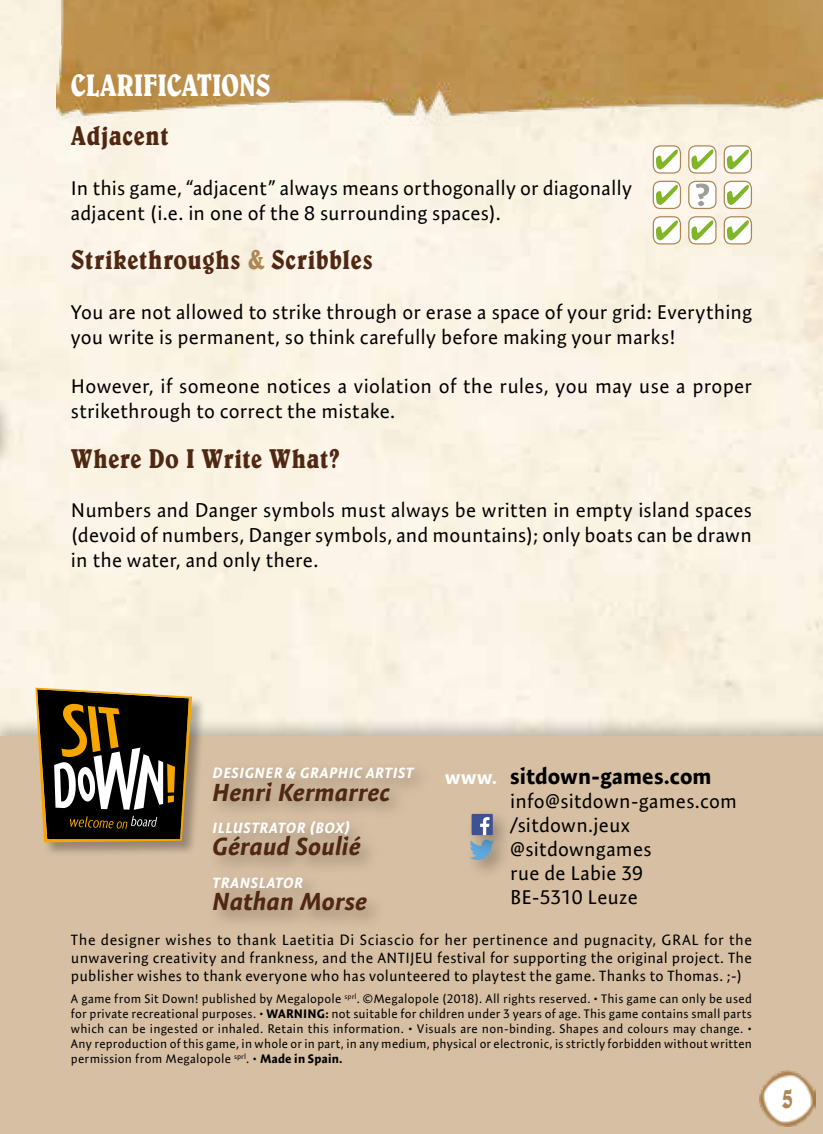
<style>
.page{position:relative;width:823px;height:1134px;background:#fff}
.page>*{position:absolute;margin:0;border:0;box-sizing:border-box;transform-origin:0 0}
.t1{font:condensed 31.5px "Belwe";letter-spacing:-.02em;color:#fff}
.t2{font:condensed 30px "Belwe";color:#af8655}
.t3{font:condensed 27.5px "Belwe";letter-spacing:.015em;color:#4f2712}
.t4{font:italic 700 25px "Expo Sans Pro";letter-spacing:.005em;color:#4f2712}
.t5{font:700 22.5px "Expo Sans Pro";letter-spacing:.005em;color:#000}
.t6{font:20px/24.8px "Expo Sans Pro";letter-spacing:.01em;color:#000}
.t7{font:15px/18px "Expo Sans Pro";letter-spacing:.02em;color:#000;text-align:justify}
.t8{font:italic 700 15px "Expo Sans Pro";letter-spacing:.04em;color:#fff}
.t9{font:12.5px/15px "Expo Sans Pro";letter-spacing:.02em;color:#000;text-align:justify}
.s1{color:#af8655}
.s2{font-size:20px;color:#fff}
.s3{font-weight:700}
</style>
<div class="page">
<div style="left:0;top:0;width:822px;height:716px;background:#faf3e3"></div>
<img style="left:57px;top:0;width:765px;height:133px">
<div style="left:0;top:397px;width:14px;height:87px;background:#000;opacity:.3"></div>
<img style="left:0;top:404px;width:1px;height:79px">
<div style="left:0;top:716px;width:822px;height:418px;background:#000;opacity:.25"></div>
<div style="left:0;top:736px;width:822px;height:398px;background:#d7bfa3"></div>
<div style="left:207px;top:761px;width:225px;height:170px;background:#000;opacity:.3"></div>
<div style="left:464px;top:834px;width:49px;height:46px;background:#000;opacity:.3"></div>
<div style="left:464px;top:807px;width:49px;height:49px;background:#000;opacity:.3"></div>
<div style="left:471px;top:814px;width:21px;height:21px;background:#3e5293"></div>
<svg style="left:469px;top:817px;width:25px;height:43px"></svg>
<div style="left:36px;top:688px;width:171px;height:169px;background:#000;opacity:.3"></div>
<svg style="left:35px;top:688px;width:157px;height:154px;background:#534831"></svg>
<svg style="left:653px;top:146px;width:27px;height:27px"></svg>
<div style="left:652px;top:145px;width:28px;height:29px;border:1px solid #af8655;border-radius:7px"></div>
<svg style="left:655px;top:149px;width:22px;height:21px"></svg>
<svg style="left:688px;top:146px;width:27px;height:27px"></svg>
<div style="left:687px;top:145px;width:29px;height:29px;border:1px solid #af8655;border-radius:7px"></div>
<svg style="left:691px;top:149px;width:21px;height:21px"></svg>
<svg style="left:723px;top:146px;width:28px;height:27px"></svg>
<div style="left:723px;top:145px;width:28px;height:29px;border:1px solid #af8655;border-radius:7px"></div>
<svg style="left:726px;top:149px;width:22px;height:21px"></svg>
<div style="left:653px;top:181px;width:27px;height:27px;background:#fff;border-radius:7px"></div>
<div style="left:652px;top:181px;width:28px;height:28px;border:1px solid #af8655;border-radius:7px"></div>
<svg style="left:656px;top:185px;width:21px;height:20px"></svg>
<div style="left:688px;top:181px;width:27px;height:27px;background:#fff;border-radius:7px"></div>
<div style="left:687px;top:181px;width:29px;height:28px;border:1px solid #af8655;border-radius:7px"></div>
<svg style="left:723px;top:181px;width:28px;height:27px"></svg>
<div style="left:723px;top:181px;width:28px;height:28px;border:1px solid #af8655;border-radius:7px"></div>
<svg style="left:726px;top:185px;width:22px;height:20px"></svg>
<svg style="left:653px;top:217px;width:27px;height:27px"></svg>
<div style="left:652px;top:216px;width:28px;height:28px;border:1px solid #af8655;border-radius:7px"></div>
<svg style="left:655px;top:220px;width:22px;height:20px"></svg>
<svg style="left:688px;top:217px;width:27px;height:27px"></svg>
<div style="left:687px;top:216px;width:29px;height:28px;border:1px solid #af8655;border-radius:7px"></div>
<svg style="left:691px;top:220px;width:21px;height:20px"></svg>
<svg style="left:723px;top:217px;width:28px;height:27px"></svg>
<div style="left:723px;top:216px;width:28px;height:28px;border:1px solid #af8655;border-radius:7px"></div>
<svg style="left:726px;top:220px;width:22px;height:20px"></svg>
<svg style="left:695px;top:183px;width:13px;height:23px"></svg>
<img style="left:759px;top:1070px;width:56px;height:57px">
<h1 class="t1" style="left:71px;top:66px;width:201px">CLARIFICATIONS</h1>
<h3 class="t3" style="left:71px;top:120px;width:99px">Adjacent</h3>
<p class="t6" style="left:71px;top:175px;width:562px">In this game, “adjacent” always means orthogonally or diagonally adjacent (i.e. in one of the 8 surrounding spaces).</p>
<h3 class="t3" style="left:71px;top:244px;width:303px">Strikethroughs <span class="s1">&amp;</span> Scribbles</h3>
<p class="t6" style="left:71px;top:299px;width:682px">You are not allowed to strike through or erase a space of your grid: Everything you write is permanent, so think carefully before making your marks!</p>
<p class="t6" style="left:71px;top:374px;width:682px">However, if someone notices a violation of the rules, you may use a proper strikethrough to correct the mistake.</p>
<h3 class="t3" style="left:71px;top:442px;width:270px">Where Do I Write What?</h3>
<p class="t6" style="left:71px;top:498px;width:682px;text-align:justify">Numbers and Danger symbols must always be written in empty island spaces (devoid of numbers, Danger symbols, and mountains); only boats can be drawn in the water, and only there.</p>
<p class="t5" style="left:445px;top:762px;width:268px"><span class="s2">www.</span> sitdown-games.com</p>
<p class="t6" style="left:510px;top:789px;width:228px;line-height:24px">info@sitdown-games.com /sitdown.jeux @sitdowngames<br>rue de Labie 39<br>BE-5310 Leuze</p>
<p class="t8" style="left:213px;top:764px;width:202px">DESIGNER &amp; GRAPHIC ARTIST</p>
<p class="t4" style="left:213px;top:777px;width:179px">Henri Kermarrec</p>
<p class="t8" style="left:213px;top:819px;width:139px">ILLUSTRATOR (BOX)</p>
<p class="t4" style="left:213px;top:832px;width:149px">Géraud Soulié</p>
<p class="t8" style="left:213px;top:873px;width:92px">TRANSLATOR</p>
<p class="t4" style="left:213px;top:886px;width:156px">Nathan Morse</p>
<p class="t7" style="left:71px;top:931px;width:682px">The designer wishes to thank Laetitia Di Sciascio for her pertinence and pugnacity, GRAL for the unwavering creativity and frankness, and the ANTIJEU festival for supporting the original project. The publisher wishes to thank everyone who has volunteered to playtest the game. Thanks to Thomas. ;-)</p>
<p class="t9" style="left:71px;top:991px;width:682px">A game from Sit Down! published by Megalopole <sup>sprl</sup>. ©Megalopole (2018). All rights reserved. • This game can only be used for private recreational purposes. • <span class="s3">WARNING:</span> not suitable for children under 3 years of age. This game contains small parts which can be ingested or inhaled. Retain this information. • Visuals are non-binding. Shapes and colours may change. • Any reproduction of this game, in whole or in part, in any medium, physical or electronic, is strictly forbidden without written permission from Megalopole <sup>sprl</sup>. • <span class="s3">Made in Spain.</span></p>
<h2 class="t2" style="left:781px;top:1080px;width:14px">5</h2>
</div>
